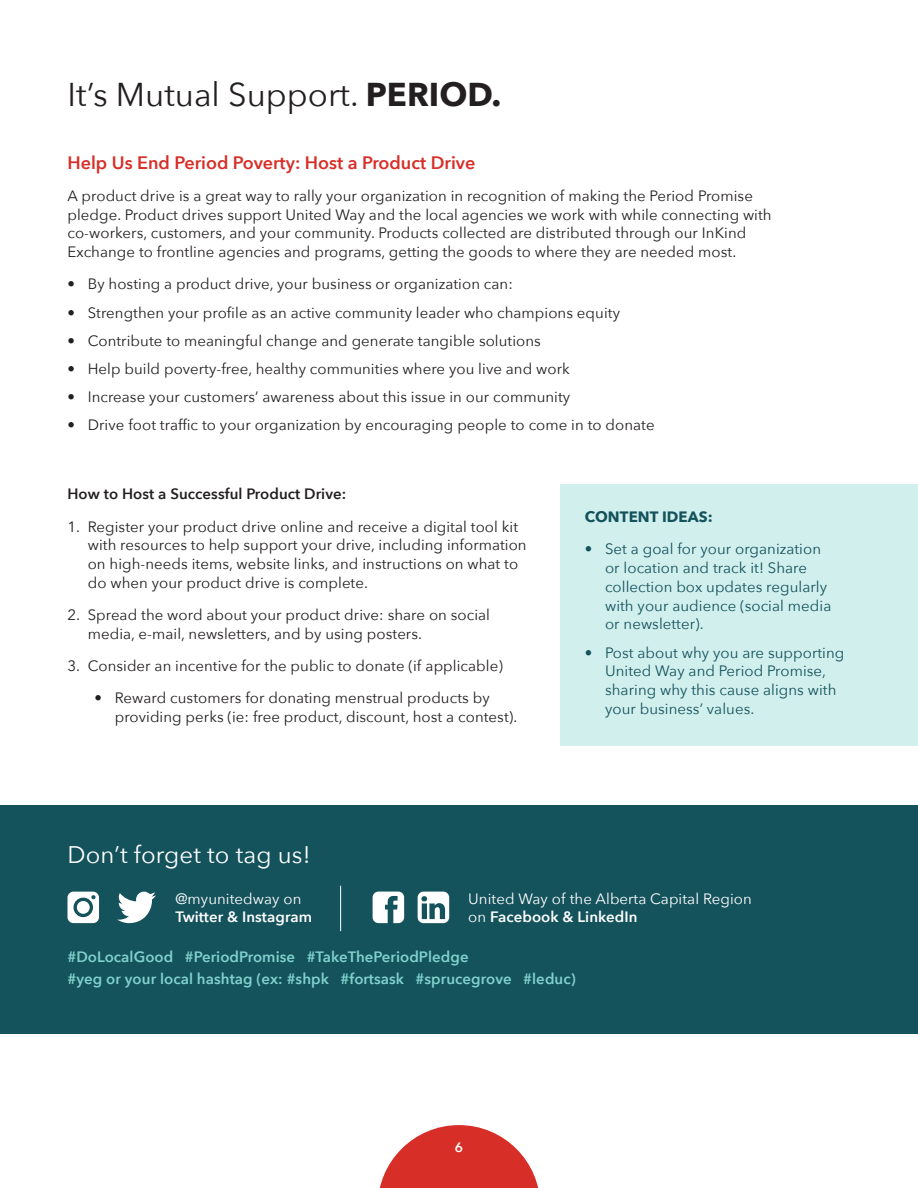
<style>
.page{position:relative;width:918px;height:1188px;background:#fff}
.page>*{position:absolute;margin:0;border:0;box-sizing:border-box;transform-origin:0 0}
.t1{font:33px "Avenir Next";color:#231f20}
.t2{font:24px "Avenir Next";letter-spacing:.005em;color:#fff}
.t3{font:600 18px "Avenir Next";color:#d72e27}
.t4{font:15px/18.8px "Avenir Next";letter-spacing:.005em;color:#231f20}
.t5{font:15px/18.8px "Avenir Next";letter-spacing:.005em;color:#14525c}
.t6{font:600 15px/21.8px "Avenir Next";letter-spacing:.005em;color:#80d2cd}
.t7{font:15px/18.8px "Avenir Next";letter-spacing:.005em;color:#fff}
.t8{font:600 15px "Avenir Next";letter-spacing:.005em;color:#231f20}
.t9{font:600 15px "Avenir Next";letter-spacing:.005em;color:#fff}
.t10{font:700 15px "Avenir Next";letter-spacing:.005em;color:#14525c}
.t11{font:600 13.5px "Avenir Next";color:#fff}
.s1{font-weight:700}
.s2{font-weight:600}
</style>
<div class="page">
<svg style="left:379px;top:1125px;width:160px;height:63px"></svg>
<div style="left:0;top:805px;width:918px;height:228px;background:#14525c"></div>
<div style="left:560px;top:484px;width:358px;height:262px;background:#d1efed"></div>
<svg style="left:68px;top:892px;width:31px;height:31px"></svg>
<svg style="left:117px;top:892px;width:39px;height:31px"></svg>
<hr style="left:340px;top:886px;width:1px;height:45px;background:#fff">
<svg style="left:418px;top:892px;width:31px;height:31px"></svg>
<svg style="left:373px;top:892px;width:31px;height:31px"></svg>
<h1 class="t1" style="left:68px;top:66px;width:435px">It’s Mutual Support. <span class="s1">PERIOD.</span></h1>
<p class="t3" style="left:68px;top:147px;width:410px">Help Us End Period Poverty: Host a Product Drive</p>
<p class="t4" style="left:68px;top:186px;width:706px">A product drive is a great way to rally your organization in recognition of making the Period Promise pledge. Product drives support United Way and the local agencies we work with while connecting with co-workers, customers, and your community. Products collected are distributed through our InKind Exchange to frontline agencies and programs, getting the goods to where they are needed most.</p>
<p class="t4" style="left:68px;top:274px;width:447px">• By hosting a product drive, your business or organization can:</p>
<p class="t4" style="left:68px;top:302px;width:554px">• Strengthen your profile as an active community leader who champions equity</p>
<p class="t4" style="left:68px;top:331px;width:475px">• Contribute to meaningful change and generate tangible solutions</p>
<p class="t4" style="left:68px;top:359px;width:504px">• Help build poverty-free, healthy communities where you live and work</p>
<p class="t4" style="left:68px;top:387px;width:504px">• Increase your customers’ awareness about this issue in our community</p>
<p class="t4" style="left:68px;top:415px;width:589px">• Drive foot traffic to your organization by encouraging people to come in to donate</p>
<p class="t8" style="left:68px;top:481px;width:280px">How to Host a Successful Product Drive:</p>
<p class="t4" style="left:88px;top:516px;width:440px;text-indent:-20px">1. Register your product drive online and receive a digital tool kit with resources to help support your drive, including information on high-needs items, website links, and instructions on what to do when your product drive is complete.</p>
<p class="t4" style="left:88px;top:605px;width:404px;text-indent:-20px">2. Spread the word about your product drive: share on social media, e-mail, newsletters, and by using posters.</p>
<p class="t4" style="left:68px;top:656px;width:437px">3. Consider an incentive for the public to donate (if applicable)</p>
<p class="t4" style="left:115px;top:688px;width:404px;text-indent:-20px">• Reward customers for donating menstrual products by providing perks (ie: free product, discount, host a contest).</p>
<h2 class="t2" style="left:68px;top:834px;width:245px">Don’t forget to tag us!</h2>
<p class="t10" style="left:585px;top:504px;width:129px">CONTENT IDEAS:</p>
<p class="t5" style="left:605px;top:539px;width:228px;text-indent:-20px">• Set a goal for your organization or location and track it! Share collection box updates regularly with your audience (social media or newsletter).</p>
<p class="t5" style="left:605px;top:642px;width:241px;text-indent:-20px">• Post about why you are supporting<br>United Way and Period Promise, sharing why this cause aligns with your business’ values.</p>
<p class="t7" style="left:176px;top:888px;width:127px">@myunitedway on</p>
<p class="t9" style="left:176px;top:904px;width:138px">Twitter &amp; Instagram</p>
<p class="t7" style="left:468px;top:888px;width:285px">United Way of the Alberta Capital Region on <span class="s2">Facebook &amp; LinkedIn</span></p>
<p class="t6" style="left:68px;top:945px;width:510px">#DoLocalGood #PeriodPromise #TakeThePeriodPledge<br>#yeg or your local hashtag (ex: #shpk #fortsask #sprucegrove #leduc)</p>
<p class="t11" style="left:455px;top:1136px;width:10px">6</p>
</div>
